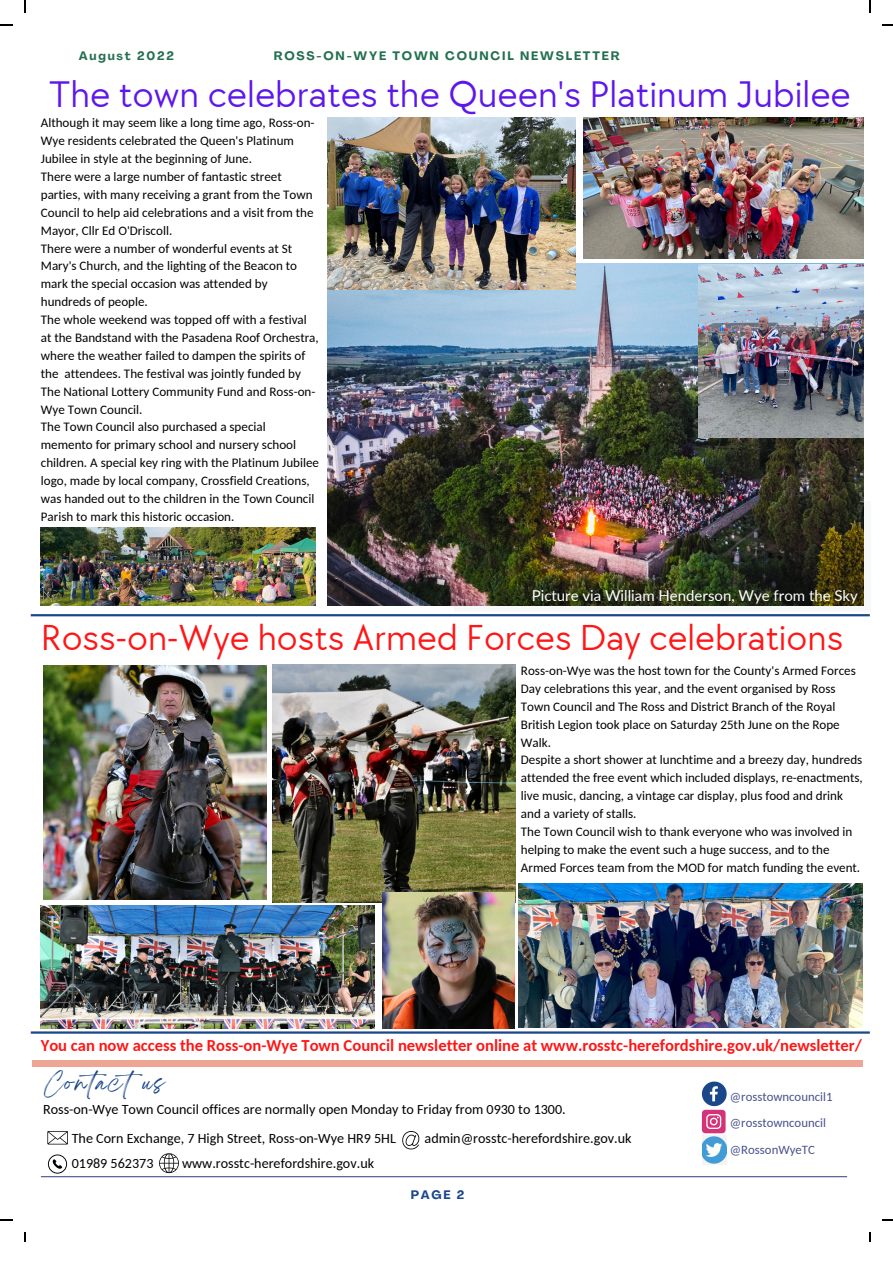
<style>
.page{position:relative;width:893px;height:1264px;background:#fff}
.page>*{position:absolute;margin:0;border:0;box-sizing:border-box;transform-origin:0 0}
.t1{font:38.25px "TT Chocolates";color:#5e17eb}
.t2{font:37.35px "TT Chocolates";color:#ff1616}
.t3{font:19.5px "Breathing";letter-spacing:.1em;color:#1a4789}
.t4{font:700 16.65px "Carlito";color:#ff1616}
.t5{font:15px "Lato";color:#fff}
.t6{font:14.1px/29.2px "Carlito";color:#000}
.t7{font:13.05px/17.9px "Carlito";color:#000}
.t8{font:12.75px/26.5px "Carlito";color:#49518d}
.t9{font:700 12.15px "Agrandir";letter-spacing:.15em;color:#257052}
.t10{font:700 12.15px "Agrandir";color:#1a4789}
</style>
<div class="page">
<svg style="left:0;top:24px;width:12px;height:2px"></svg>
<svg style="left:0;top:1219px;width:12px;height:1px"></svg>
<svg style="left:24px;top:0;width:2px;height:12px"></svg>
<svg style="left:24px;top:1232px;width:2px;height:10px"></svg>
<svg style="left:47px;top:1131px;width:21px;height:13px"></svg>
<svg style="left:159px;top:1153px;width:20px;height:20px"></svg>
<svg style="left:402px;top:1131px;width:17px;height:18px"></svg>
<svg style="left:48px;top:1154px;width:19px;height:19px"></svg>
<svg style="left:701px;top:1081px;width:25px;height:52px"></svg>
<hr style="left:41px;top:1176px;width:805px;height:1px;background:#49518d">
<div style="left:33px;top:1060px;width:830px;height:6px;background:#efa593"></div>
<svg style="left:869px;top:0;width:2px;height:12px"></svg>
<svg style="left:869px;top:1232px;width:2px;height:10px"></svg>
<svg style="left:882px;top:24px;width:10px;height:2px"></svg>
<img style="left:702px;top:1135px;width:24px;height:29px">
<hr style="left:31px;top:614px;width:838px;height:2px;background:#1a4789">
<hr style="left:31px;top:1031px;width:838px;height:2px;background:#1a4789">
<img style="left:328px;top:264px;width:535px;height:341px">
<img style="left:698px;top:264px;width:165px;height:173px">
<img style="left:583px;top:117px;width:280px;height:142px">
<img style="left:41px;top:527px;width:274px;height:78px">
<img style="left:328px;top:117px;width:247px;height:172px">
<img style="left:272px;top:664px;width:243px;height:238px">
<img style="left:43px;top:666px;width:224px;height:233px">
<img style="left:519px;top:884px;width:342px;height:143px">
<img style="left:382px;top:892px;width:133px;height:136px">
<img style="left:41px;top:905px;width:334px;height:123px">
<p class="t9" style="left:79px;top:51px;width:97px">August 2022</p>
<p class="t9" style="left:274px;top:51px;width:347px">ROSS-ON-WYE TOWN COUNCIL NEWSLETTER</p>
<h1 class="t1" style="left:49px;top:73px;width:803px">The town celebrates the Queen's Platinum Jubilee</h1>
<p class="t7" style="left:41px;top:115px;width:280px">Although it may seem like a long time ago, Ross-on-Wye residents celebrated the Queen's Platinum Jubilee in style at the beginning of June.<br>There were a large number of fantastic street parties, with many receiving a grant from the Town Council to help aid celebrations and a visit from the Mayor, Cllr Ed O'Driscoll.<br>There were a number of wonderful events at St Mary's Church, and the lighting of the Beacon to mark the special occasion was attended by hundreds of people.<br>The whole weekend was topped off with a festival at the Bandstand with the Pasadena Roof Orchestra, where the weather failed to dampen the spirits of the attendees. The festival was jointly funded by The National Lottery Community Fund and Ross-on-Wye Town Council.<br>The Town Council also purchased a special memento for primary school and nursery school children. A special key ring with the Platinum Jubilee logo, made by local company, Crossfield Creations, was handed out to the children in the Town Council Parish to mark this historic occasion.</p>
<p class="t5" style="left:531px;top:586px;width:327px">Picture via William Henderson, Wye from the Sky</p>
<h2 class="t2" style="left:41px;top:616px;width:804px">Ross-on-Wye hosts Armed Forces Day celebrations</h2>
<p class="t7" style="left:521px;top:662px;width:343px">Ross-on-Wye was the host town for the County's Armed Forces Day celebrations this year, and the event organised by Ross Town Council and The Ross and District Branch of the Royal British Legion took place on Saturday 25th June on the Rope Walk.<br>Despite a short shower at lunchtime and a breezy day, hundreds attended the free event which included displays, re-enactments, live music, dancing, a vintage car display, plus food and drink and a variety of stalls.<br>The Town Council wish to thank everyone who was involved in helping to make the event such a huge success, and to the Armed Forces team from the MOD for match funding the event.</p>
<p class="t4" style="left:41px;top:1038px;width:822px">You can now access the Ross-on-Wye Town Council newsletter online at www.rosstc-herefordshire.gov.uk/newsletter/</p>
<h3 class="t3" style="left:44px;top:1077px;width:122px">Contactus</h3>
<p class="t6" style="left:72px;top:1095px;width:495px;text-indent:-29px">Ross-on-Wye Town Council offices are normally open Monday to Friday from 0930 to 1300.<br>The Corn Exchange, 7 High Street, Ross-on-Wye HR9 5HL</p>
<p class="t6" style="left:424px;top:1124px;width:208px">admin@rosstc-herefordshire.gov.uk</p>
<p class="t6" style="left:72px;top:1149px;width:83px">01989 562373</p>
<p class="t6" style="left:182px;top:1149px;width:193px">www.rosstc-herefordshire.gov.uk</p>
<p class="t10" style="left:410px;top:1189px;width:55px">PAGE 2</p>
<p class="t8" style="left:729px;top:1084px;width:104px">@rosstowncouncil1 @rosstowncouncil</p>
<p class="t8" style="left:729px;top:1137px;width:86px">@RossonWyeTC</p>
</div>
